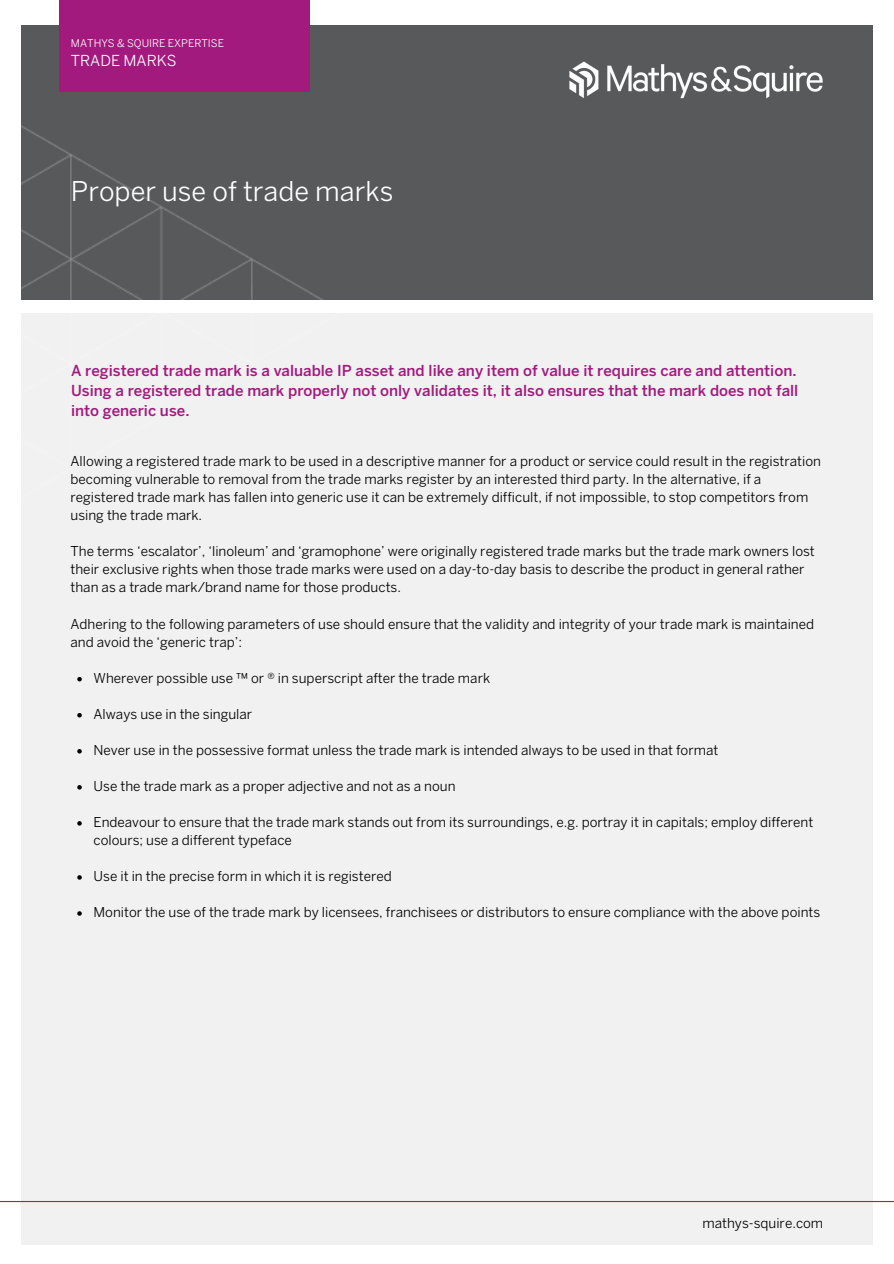
<style>
.page{position:relative;width:894px;height:1264px;background:#fff}
.page>*{position:absolute;margin:0;border:0;box-sizing:border-box;transform-origin:0 0}
.t1{font:27px "Benton Sans";color:#fff}
.t2{font:500 15px/20.2px "Benton Sans";color:#a31a7e}
.t3{font:15px "Benton Sans";color:#fff}
.t4{font:13.5px/18px "Benton Sans";color:#000}
.t5{font:10.5px "Benton Sans";color:#fff}
</style>
<div class="page">
<div style="left:21px;top:25px;width:851px;height:274px;background:#58595b"></div>
<img style="left:569px;top:61px;width:254px;height:38px">
<div style="left:59px;top:0;width:250px;height:91px;background:#a31a7e"></div>
<div style="left:21px;top:313px;width:851px;height:931px;background:#f1f1f1"></div>
<img style="left:21px;top:45px;width:325px;height:255px">
<svg style="left:77px;top:677px;width:5px;height:4px"></svg>
<svg style="left:77px;top:713px;width:5px;height:4px"></svg>
<svg style="left:77px;top:749px;width:5px;height:4px"></svg>
<svg style="left:77px;top:785px;width:5px;height:4px"></svg>
<svg style="left:77px;top:821px;width:5px;height:4px"></svg>
<svg style="left:77px;top:875px;width:5px;height:4px"></svg>
<svg style="left:77px;top:911px;width:5px;height:4px"></svg>
<hr style="left:0;top:1200px;width:893px;height:1px;background:#a31a7e">
<p class="t5" style="left:71px;top:37px;width:154px">MATHYS &amp; SQUIRE EXPERTISE</p>
<p class="t3" style="left:71px;top:52px;width:107px">TRADE MARKS</p>
<p class="t1" style="left:71px;top:175px;width:324px">Proper use of trade marks</p>
<p class="t2" style="left:71px;top:360px;width:728px">A registered trade mark is a valuable IP asset and like any item of value it requires care and attention.<br>Using a registered trade mark properly not only validates it, it also ensures that the mark does not fall into generic use.</p>
<p class="t4" style="left:70px;top:452px;width:751px">Allowing a registered trade mark to be used in a descriptive manner for a product or service could result in the registration becoming vulnerable to removal from the trade marks register by an interested third party. In the alternative, if a registered trade mark has fallen into generic use it can be extremely difficult, if not impossible, to stop competitors from using the trade mark.</p>
<p class="t4" style="left:70px;top:542px;width:745px">The terms ‘escalator’, ‘linoleum’ and ‘gramophone’ were originally registered trade marks but the trade mark owners lost their exclusive rights when those trade marks were used on a day-to-day basis to describe the product in general rather than as a trade mark/brand name for those products.</p>
<p class="t4" style="left:70px;top:615px;width:745px">Adhering to the following parameters of use should ensure that the validity and integrity of your trade mark is maintained and avoid the ‘generic trap’:</p>
<p class="t4" style="left:93px;top:669px;width:398px">Wherever possible use ™ or ® in superscript after the trade mark</p>
<p class="t4" style="left:93px;top:705px;width:160px">Always use in the singular</p>
<p class="t4" style="left:93px;top:741px;width:626px">Never use in the possessive format unless the trade mark is intended always to be used in that format</p>
<p class="t4" style="left:93px;top:777px;width:363px">Use the trade mark as a proper adjective and not as a noun</p>
<p class="t4" style="left:93px;top:813px;width:721px">Endeavour to ensure that the trade mark stands out from its surroundings, e.g. portray it in capitals; employ different colours; use a different typeface</p>
<p class="t4" style="left:93px;top:867px;width:300px">Use it in the precise form in which it is registered</p>
<p class="t4" style="left:93px;top:903px;width:728px">Monitor the use of the trade mark by licensees, franchisees or distributors to ensure compliance with the above points</p>
<p class="t4" style="left:702px;top:1213px;width:122px">mathys-squire.com</p>
</div>
